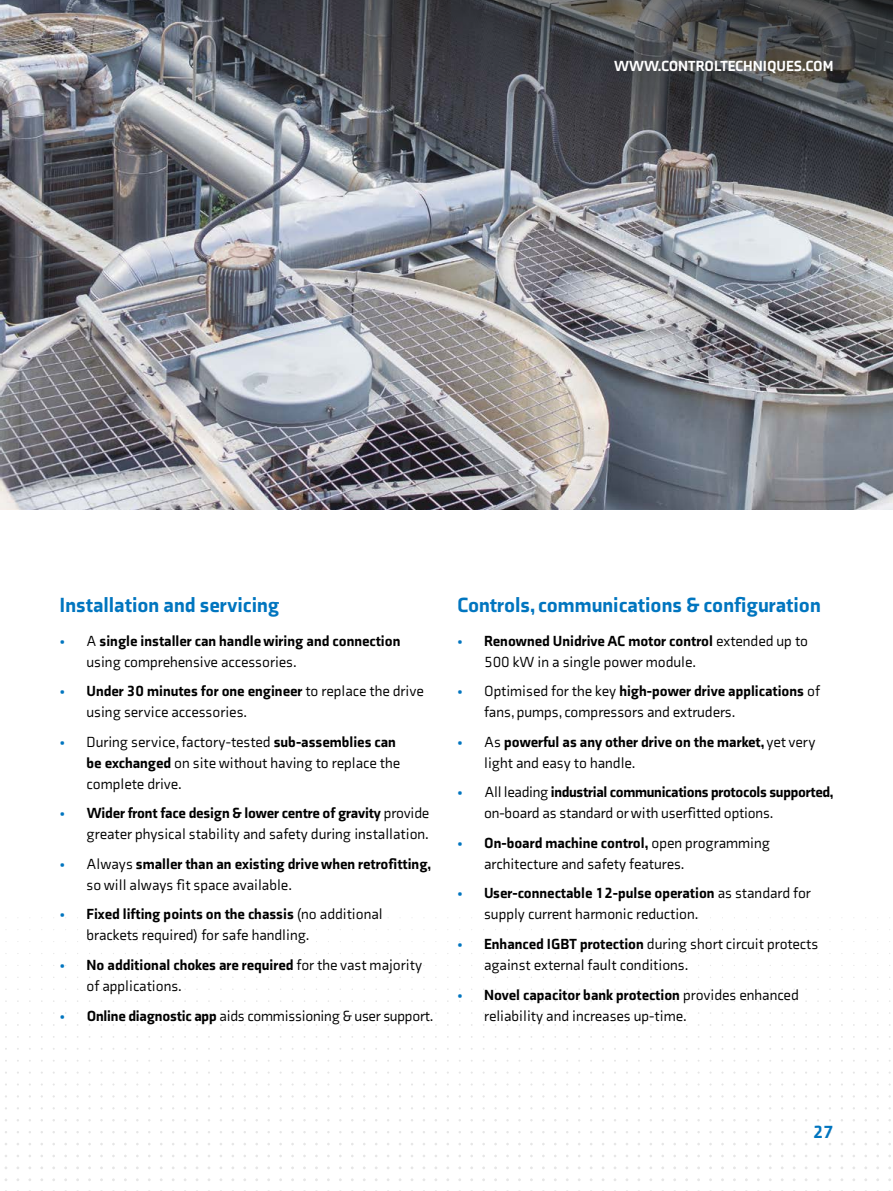
<style>
.page{position:relative;width:893px;height:1191px;background:#fff}
.page>*{position:absolute;margin:0;border:0;box-sizing:border-box;transform-origin:0 0}
.t1{font:900 21px "Axia";color:#0075bf}
.t2{font:900 18px "Axia";color:#0075bf}
.t3{font:15px/21px "Axia";color:#000}
.t4{font:900 15px/21px "Axia";color:#000}
.t5{font:900 15px "Axia";color:#fff}
.s1{font-weight:400;color:#0075bf}
.s2{font-weight:400}
.s3{color:#0075bf}
.s4{font-weight:900}
</style>
<div class="page">
<img style="left:0;top:0;width:893px;height:509px">
<p class="t5" style="left:614px;top:56px;width:221px">WWW.CONTROLTECHNIQUES.COM</p>
<h1 class="t1" style="left:60px;top:592px;width:222px">Installation and servicing</h1>
<p class="t4" style="left:87px;top:630px;width:315px;text-indent:-27px"><span class="s1">•</span> <span class="s2">A</span> single installer can handle wiring and connection <span class="s2">using comprehensive accessories.</span></p>
<p class="t3" style="left:87px;top:680px;width:339px;text-indent:-27px"><span class="s3">•</span> <span class="s4">Under 30 minutes for one engineer</span> to replace the drive using service accessories.</p>
<p class="t3" style="left:87px;top:731px;width:315px;text-indent:-27px"><span class="s3">•</span> During service, factory-tested <span class="s4">sub-assemblies can be exchanged</span> on site without having to replace the complete drive.</p>
<p class="t3" style="left:60px;top:802px;width:371px;text-align:right"><span class="s3">•</span> <span class="s4">Wider front face design &amp; lower centre of gravity</span> provide greater physical stability and safety during installation.</p>
<p class="t4" style="left:87px;top:853px;width:346px;text-indent:-27px"><span class="s1">•</span> <span class="s2">Always</span> smaller than an existing drive when retrofitting, <span class="s2">so will always fit space available.</span></p>
<p class="t3" style="left:87px;top:904px;width:298px;text-indent:-27px"><span class="s3">•</span> <span class="s4">Fixed lifting points on the chassis</span> (no additional brackets required) for safe handling.</p>
<p class="t3" style="left:87px;top:954px;width:337px;text-indent:-27px"><span class="s3">•</span> <span class="s4">No additional chokes are required</span> for the vast majority of applications.</p>
<p class="t3" style="left:60px;top:1005px;width:375px"><span class="s3">•</span> <span class="s4">Online diagnostic app</span> aids commissioning &amp; user support.</p>
<h1 class="t1" style="left:457px;top:592px;width:365px">Controls, communications &amp; configuration</h1>
<p class="t3" style="left:484px;top:630px;width:325px;text-indent:-27px"><span class="s3">•</span> <span class="s4">Renowned Unidrive AC motor control</span> extended up to<br>500 kW in a single power module.</p>
<p class="t3" style="left:484px;top:680px;width:337px;text-indent:-27px"><span class="s3">•</span> Optimised for the key <span class="s4">high-power drive applications</span> of fans, pumps, compressors and extruders.</p>
<p class="t4" style="left:484px;top:731px;width:333px;text-indent:-27px"><span class="s1">•</span> <span class="s2">As</span> powerful as any other drive on the market, <span class="s2">yet very light and easy to handle.</span></p>
<p class="t3" style="left:484px;top:781px;width:351px;text-indent:-27px"><span class="s3">•</span> All leading <span class="s4">industrial communications protocols supported, </span>on-board as standard or with userfitted options.</p>
<p class="t3" style="left:484px;top:832px;width:287px;text-indent:-27px"><span class="s3">•</span> <span class="s4">On-board machine control,</span> open programming architecture and safety features.</p>
<p class="t3" style="left:484px;top:883px;width:328px;text-indent:-27px"><span class="s3">•</span> <span class="s4">User-connectable 12-pulse operation</span> as standard for supply current harmonic reduction.</p>
<p class="t3" style="left:484px;top:933px;width:336px;text-indent:-27px"><span class="s3">•</span> <span class="s4">Enhanced IGBT protection</span> during short circuit protects against external fault conditions.</p>
<p class="t3" style="left:484px;top:984px;width:316px;text-indent:-27px"><span class="s3">•</span> <span class="s4">Novel capacitor bank protection</span> provides enhanced reliability and increases up-time.</p>
<p class="t2" style="left:813px;top:1121px;width:22px">27</p>
</div>
